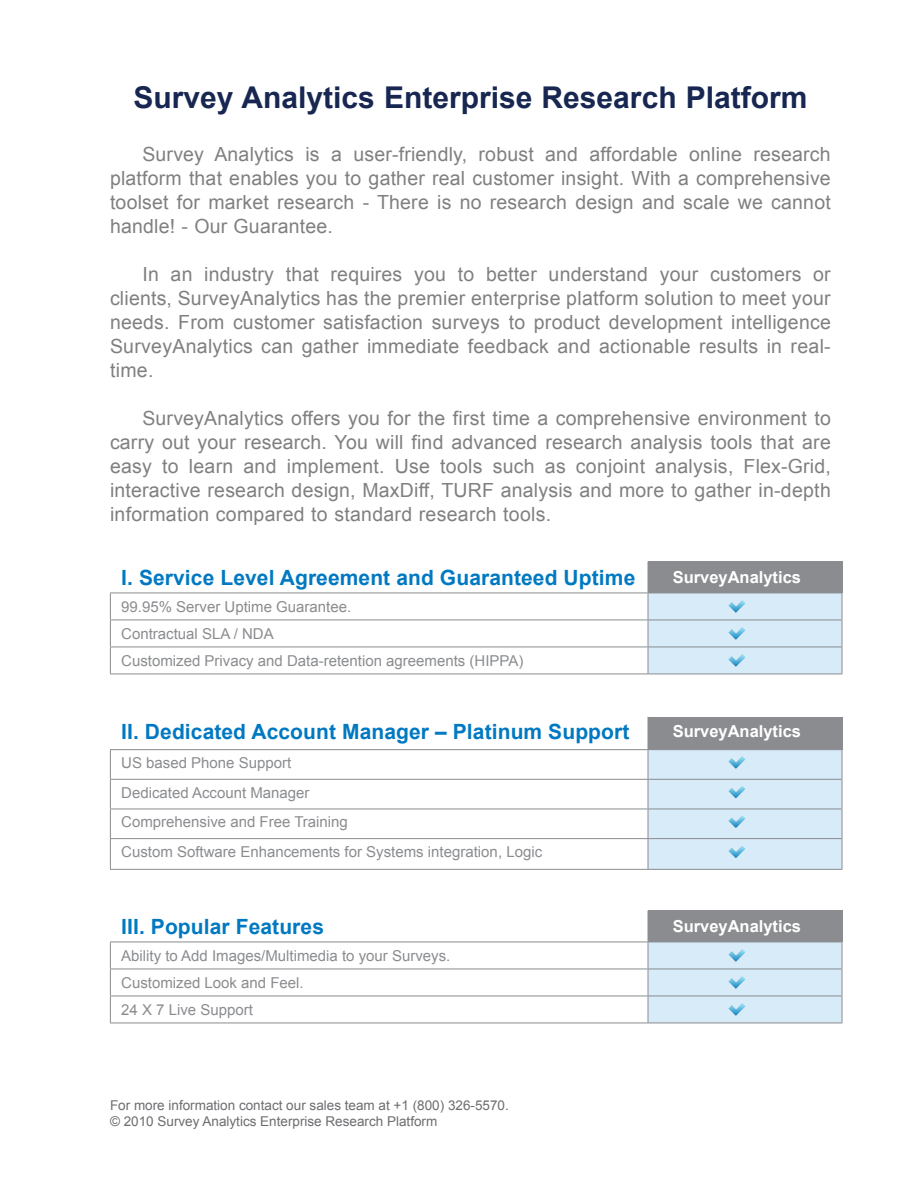
<style>
.page{position:relative;width:918px;height:1188px;background:#fff}
.page>*{position:absolute;margin:0;border:0;box-sizing:border-box;transform-origin:0 0}
.t1{font:700 30px "Arial";color:#172751}
.t2{font:700 21px "Arial";letter-spacing:.005em;color:#0079c2}
.t3{font:19.5px/24px "Arial";letter-spacing:.015em;color:#808083;text-align:justify}
.t4{font:700 16.5px "Arial";color:#fff}
.t5{font:15px "Arial";color:#8a8c8f}
.t6{font:13.5px "Arial";color:#6c6d70}
</style>
<div class="page">
<div style="left:648px;top:562px;width:194px;height:31px;background:#8a8c8f"></div>
<hr style="left:842px;top:562px;width:1px;height:31px;background:#8a8c8f">
<hr style="left:110px;top:593px;width:538px;height:1px;background:#8a8c8f">
<hr style="left:110px;top:620px;width:538px;height:1px;background:#8a8c8f">
<hr style="left:110px;top:647px;width:538px;height:1px;background:#8a8c8f">
<svg style="left:110px;top:593px;width:1px;height:81px"></svg>
<svg style="left:648px;top:593px;width:195px;height:81px;background:#d3e6f3"></svg>
<hr style="left:110px;top:674px;width:538px;height:1px;background:#8a8c8f">
<hr style="left:648px;top:674px;width:194px;height:1px;background:#8a8c8f">
<img style="left:729px;top:600px;width:16px;height:12px">
<img style="left:729px;top:627px;width:16px;height:12px">
<img style="left:729px;top:654px;width:16px;height:12px">
<div style="left:648px;top:717px;width:194px;height:33px;background:#8a8c8f"></div>
<hr style="left:842px;top:717px;width:1px;height:32px;background:#8a8c8f">
<hr style="left:110px;top:749px;width:538px;height:1px;background:#8a8c8f">
<hr style="left:110px;top:779px;width:538px;height:1px;background:#8a8c8f">
<hr style="left:110px;top:809px;width:538px;height:1px;background:#8a8c8f">
<svg style="left:110px;top:750px;width:1px;height:88px"></svg>
<svg style="left:648px;top:750px;width:195px;height:119px;background:#d4e8f4"></svg>
<hr style="left:110px;top:838px;width:538px;height:1px;background:#8a8c8f">
<hr style="left:110px;top:839px;width:1px;height:30px;background:#8a8c8f">
<hr style="left:648px;top:838px;width:194px;height:1px;background:#8a8c8f">
<hr style="left:648px;top:839px;width:1px;height:30px;background:#8a8c8f">
<hr style="left:842px;top:839px;width:1px;height:30px;background:#8a8c8f">
<hr style="left:110px;top:869px;width:538px;height:1px;background:#8a8c8f">
<hr style="left:648px;top:869px;width:194px;height:1px;background:#8a8c8f">
<img style="left:729px;top:756px;width:16px;height:13px">
<img style="left:729px;top:786px;width:16px;height:12px">
<img style="left:729px;top:816px;width:16px;height:12px">
<img style="left:729px;top:846px;width:16px;height:12px">
<div style="left:648px;top:911px;width:194px;height:31px;background:#8a8c8f"></div>
<hr style="left:842px;top:911px;width:1px;height:31px;background:#8a8c8f">
<hr style="left:110px;top:942px;width:538px;height:1px;background:#8a8c8f">
<hr style="left:110px;top:969px;width:538px;height:1px;background:#8a8c8f">
<hr style="left:110px;top:996px;width:538px;height:1px;background:#8a8c8f">
<svg style="left:110px;top:942px;width:1px;height:81px"></svg>
<svg style="left:648px;top:942px;width:195px;height:81px;background:#d3e6f3"></svg>
<hr style="left:110px;top:1023px;width:538px;height:1px;background:#8a8c8f">
<hr style="left:648px;top:1023px;width:194px;height:1px;background:#8a8c8f">
<img style="left:729px;top:949px;width:16px;height:13px">
<img style="left:729px;top:976px;width:16px;height:13px">
<img style="left:729px;top:1003px;width:16px;height:13px">
<p class="t1" style="left:133px;top:78px;width:676px">Survey Analytics Enterprise Research Platform</p>
<p class="t3" style="left:110px;top:142px;width:722px;text-indent:32px">Survey Analytics is a user-friendly, robust and affordable online research platform that enables you to gather real customer insight. With a comprehensive toolset for market research - There is no research design and scale we cannot handle! - Our Guarantee.</p>
<p class="t3" style="left:110px;top:262px;width:722px;text-indent:32px">In an industry that requires you to better understand your customers or clients, SurveyAnalytics has the premier enterprise platform solution to meet your needs. From customer satisfaction surveys to product development intelligence SurveyAnalytics can gather immediate feedback and actionable results in real&shy;time.</p>
<p class="t3" style="left:110px;top:406px;width:722px;text-indent:32px">SurveyAnalytics offers you for the first time a comprehensive environment to carry out your research. You will find advanced research analysis tools that are easy to learn and implement. Use tools such as conjoint analysis, Flex-Grid, interactive research design, MaxDiff, TURF analysis and more to gather in-depth information compared to standard research tools.</p>
<p class="t2" style="left:121px;top:564px;width:516px">I. Service Level Agreement and Guaranteed Uptime</p>
<p class="t4" style="left:673px;top:566px;width:130px">SurveyAnalytics</p>
<p class="t5" style="left:121px;top:597px;width:232px">99.95% Server Uptime Guarantee.</p>
<p class="t5" style="left:121px;top:624px;width:154px">Contractual SLA / NDA</p>
<p class="t5" style="left:121px;top:651px;width:404px">Customized Privacy and Data-retention agreements (HIPPA)</p>
<p class="t2" style="left:121px;top:717px;width:510px">II. Dedicated Account Manager – Platinum Support</p>
<p class="t4" style="left:673px;top:720px;width:130px">SurveyAnalytics</p>
<p class="t5" style="left:121px;top:753px;width:172px">US based Phone Support</p>
<p class="t5" style="left:121px;top:782px;width:190px">Dedicated Account Manager</p>
<p class="t5" style="left:121px;top:812px;width:228px">Comprehensive and Free Training</p>
<p class="t5" style="left:121px;top:842px;width:423px">Custom Software Enhancements for Systems integration, Logic</p>
<p class="t2" style="left:121px;top:913px;width:204px">III. Popular Features</p>
<p class="t4" style="left:673px;top:915px;width:130px">SurveyAnalytics</p>
<p class="t5" style="left:121px;top:946px;width:331px">Ability to Add Images/Multimedia to your Surveys.</p>
<p class="t5" style="left:121px;top:973px;width:184px">Customized Look and Feel.</p>
<p class="t5" style="left:121px;top:1000px;width:133px">24 X 7 Live Support</p>
<p class="t6" style="left:110px;top:1096px;width:400px">For more information contact our sales team at +1 (800) 326-5570.</p>
<p class="t6" style="left:110px;top:1113px;width:329px">© 2010 Survey Analytics Enterprise Research Platform</p>
</div>
